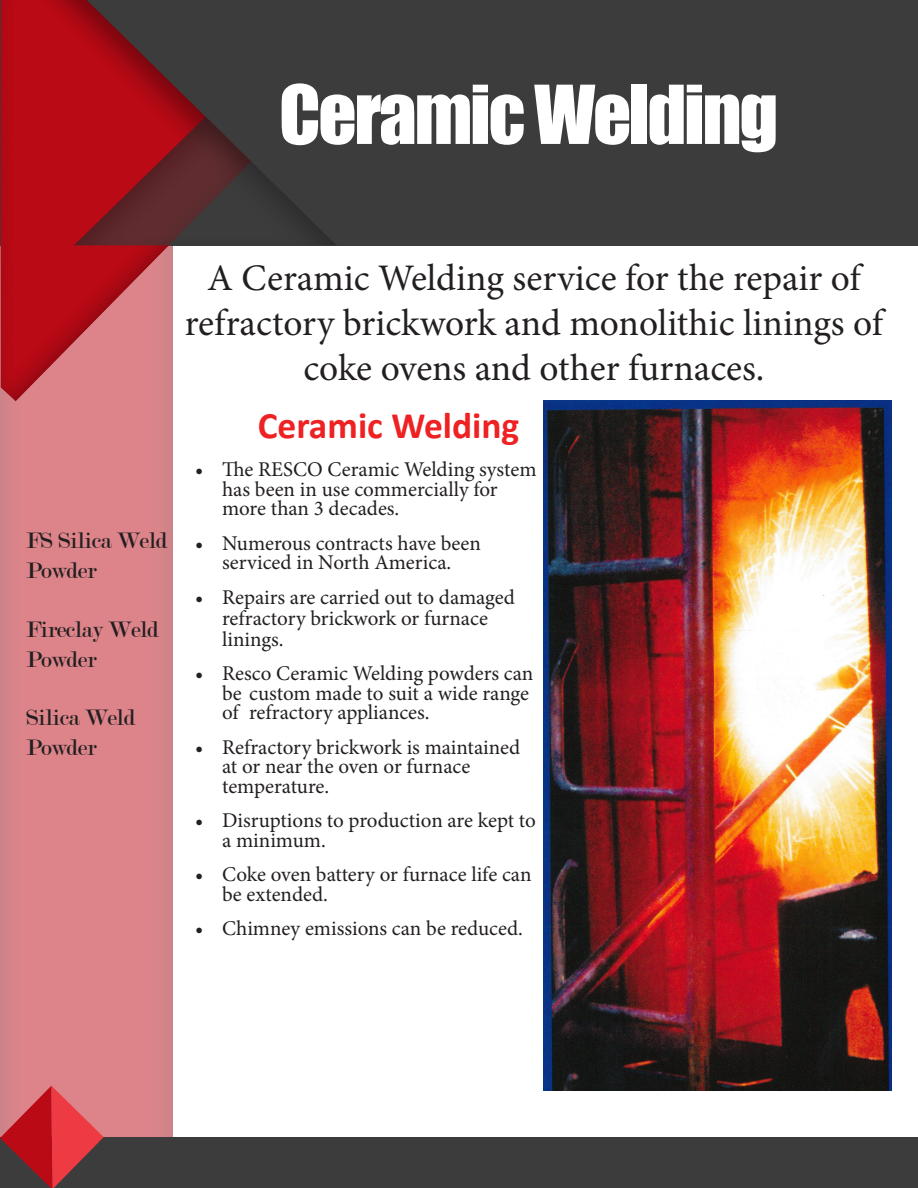
<style>
.page{position:relative;width:918px;height:1188px;background:#fff}
.page>*{position:absolute;margin:0;border:0;box-sizing:border-box;transform-origin:0 0}
.t1{font:75px "Impact";letter-spacing:-.03em;color:#fff}
.Paragraph_Style_1{font:37.5px/45px "Minion Pro";color:#231f20;text-align:center}
.t2{font:700 37.5px "Calibri";color:#ee2123}
.t3{font:24px/30px "Modern";letter-spacing:-.02em;color:#231f20}
.t4{font:21px/19.5px "Minion Pro";color:#231f20}
</style>
<div class="page">
<div style="left:0;top:133px;width:174px;height:1034px;background:#dc848a"></div>
<div style="left:1px;top:0;width:917px;height:246px;background:#3c3c3c"></div>
<div style="left:0;top:1138px;width:918px;height:50px;background:#3c3c3c"></div>
<svg style="left:0;top:1086px;width:104px;height:102px"></svg>
<svg style="left:0;top:0;width:204px;height:402px;fill:#b90a16"></svg>
<div style="left:73px;top:115px;width:265px;height:132px;background:#231f20;opacity:.45"></div>
<img style="left:543px;top:400px;width:348px;height:690px">
<p class="t1" style="left:279px;top:56px;width:501px">Ceramic Welding</p>
<p class="t3" style="left:26px;top:526px;width:143px">FS Silica Weld<br>Powder</p>
<p class="t3" style="left:26px;top:614px;width:134px">Fireclay Weld<br>Powder</p>
<p class="t3" style="left:26px;top:703px;width:111px">Silica Weld</p>
<p class="t3" style="left:26px;top:733px;width:72px">Powder</p>
<p class="Paragraph_Style_1" style="left:185px;top:256px;width:700px">A Ceramic Welding service for the repair of refractory brickwork and monolithic linings of coke ovens and other furnaces.</p>
<p class="t2" style="left:258px;top:399px;width:263px">Ceramic Welding</p>
<p class="t4" style="left:222px;top:460px;width:316px;text-indent:-27px">• The RESCO Ceramic Welding system has been in use commercially for more than 3 decades.</p>
<p class="t4" style="left:195px;top:533px;width:288px;text-align:center">• Numerous contracts have been serviced in North America.</p>
<p class="t4" style="left:222px;top:586px;width:295px;line-height:21px;text-indent:-27px">• Repairs are carried out to damaged refractory brickwork or furnace linings.</p>
<p class="t4" style="left:222px;top:664px;width:313px;text-indent:-27px">• Resco Ceramic Welding powders can be custom made to suit a wide range of refractory appliances.</p>
<p class="t4" style="left:222px;top:737px;width:300px;text-indent:-27px">• Refractory brickwork is maintained at or near the oven or furnace temperature.</p>
<p class="t4" style="left:222px;top:811px;width:315px;text-indent:-27px">• Disruptions to production are kept to a minimum.</p>
<p class="t4" style="left:222px;top:865px;width:311px;text-indent:-27px">• Coke oven battery or furnace life can be extended.</p>
<p class="t4" style="left:195px;top:919px;width:329px">• Chimney emissions can be reduced.</p>
</div>
